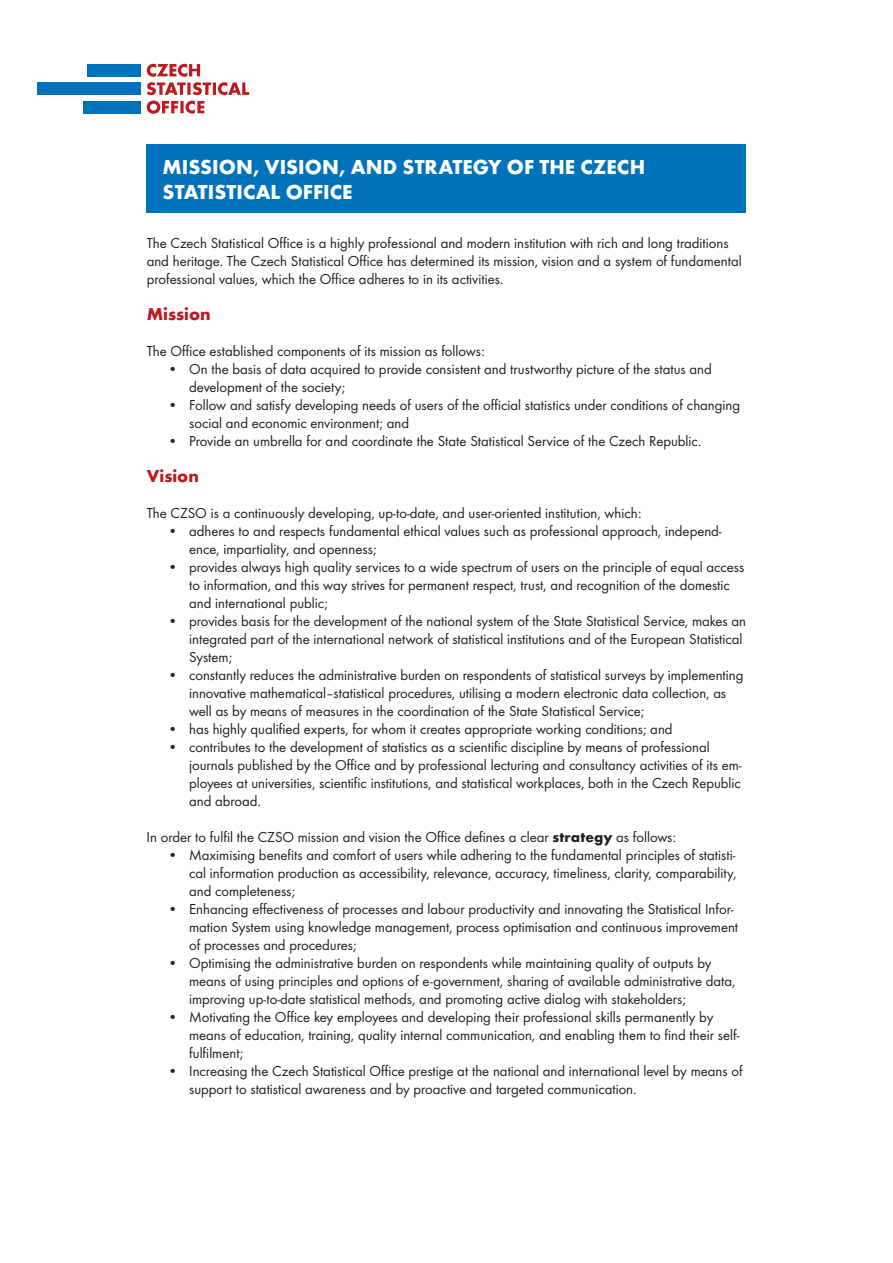
<style>
.page{position:relative;width:893px;height:1263px;background:#fff}
.page>*{position:absolute;margin:0;border:0;box-sizing:border-box;transform-origin:0 0}
.t1{font:700 21px/25.2px "Futura";color:#fff}
.t2{font:700 18px "Futura";color:#bd1a1f}
.t3{font:15px/18px "Futura Boo";color:#231f20}
.s1{font-family:"Futura";font-weight:700}
</style>
<div class="page">
<div style="left:88px;top:64px;width:53px;height:12px;background:#0072bc"></div>
<div style="left:38px;top:83px;width:103px;height:12px;background:#0072bc"></div>
<div style="left:83px;top:101px;width:58px;height:12px;background:#0072bc"></div>
<svg style="left:147px;top:101px;width:57px;height:13px"></svg>
<svg style="left:147px;top:64px;width:102px;height:31px"></svg>
<div style="left:147px;top:145px;width:599px;height:68px;background:#0072bc"></div>
<h1 class="t1" style="left:163px;top:154px;width:484px">MISSION, VISION, AND STRATEGY OF THE CZECH<br>STATISTICAL OFFICE</h1>
<p class="t3" style="left:147px;top:234px;width:597px">The Czech Statistical Office is a highly professional and modern institution with rich and long traditions and heritage. The Czech Statistical Office has determined its mission, vision and a system of fundamental professional values, which the Office adheres to in its activities.</p>
<p class="t2" style="left:147px;top:303px;width:66px">MISSION</p>
<p class="t3" style="left:147px;top:342px;width:340px">The Office established components of its mission as follows:</p>
<p class="t3" style="left:189px;top:360px;width:524px;text-indent:-21px">• On the basis of data acquired to provide consistent and trustworthy picture of the status and development of the society;</p>
<p class="t3" style="left:189px;top:396px;width:552px;text-indent:-21px">• Follow and satisfy developing needs of users of the official statistics under conditions of changing social and economic environment; and</p>
<p class="t3" style="left:168px;top:432px;width:535px">• Provide an umbrella for and coordinate the State Statistical Service of the Czech Republic.</p>
<p class="t2" style="left:147px;top:465px;width:54px">VISION</p>
<p class="t3" style="left:147px;top:504px;width:496px">The CZSO is a continuously developing, up-to-date, and user-oriented institution, which:</p>
<p class="t3" style="left:189px;top:522px;width:534px;text-indent:-21px">• adheres to and respects fundamental ethical values such as professional approach, independ&shy;ence, impartiality, and openness;</p>
<p class="t3" style="left:189px;top:558px;width:557px;text-indent:-21px">• provides always high quality services to a wide spectrum of users on the principle of equal access to information, and this way strives for permanent respect, trust, and recognition of the domestic and international public;</p>
<p class="t3" style="left:189px;top:612px;width:559px;text-indent:-21px">• provides basis for the development of the national system of the State Statistical Service, makes an integrated part of the international network of statistical institutions and of the European Statistical<br>System;</p>
<p class="t3" style="left:189px;top:666px;width:556px;text-indent:-21px">• constantly reduces the administrative burden on respondents of statistical surveys by implementing innovative mathematical–statistical procedures, utilising a modern electronic data collection, as well as by means of measures in the coordination of the State Statistical Service;</p>
<p class="t3" style="left:168px;top:720px;width:506px">• has highly qualified experts, for whom it creates appropriate working conditions; and</p>
<p class="t3" style="left:189px;top:738px;width:554px;text-indent:-21px">• contributes to the development of statistics as a scientific discipline by means of professional journals published by the Office and by professional lecturing and consultancy activities of its em&shy;ployees at universities, scientific institutions, and statistical workplaces, both in the Czech Republic and abroad.</p>
<p class="t3" style="left:147px;top:828px;width:531px">In order to fulfil the CZSO mission and vision the Office defines a clear <span class="s1">STRATEGY</span> as follows:</p>
<p class="t3" style="left:189px;top:846px;width:549px;text-align:justify;text-indent:-21px">• Maximising benefits and comfort of users while adhering to the fundamental principles of statisti&shy;cal information production as accessibility, relevance, accuracy, timeliness, clarity, comparability, and completeness;</p>
<p class="t3" style="left:189px;top:900px;width:551px;text-indent:-21px">• Enhancing effectiveness of processes and labour productivity and innovating the Statistical Infor&shy;mation System using knowledge management, process optimisation and continuous improvement of processes and procedures;</p>
<p class="t3" style="left:189px;top:954px;width:548px;text-indent:-21px">• Optimising the administrative burden on respondents while maintaining quality of outputs by means of using principles and options of e-government, sharing of available administrative data, improving up-to-date statistical methods, and promoting active dialog with stakeholders;</p>
<p class="t3" style="left:189px;top:1008px;width:552px;text-indent:-21px">• Motivating the Office key employees and developing their professional skills permanently by means of education, training, quality internal communication, and enabling them to find their self&shy;fulfilment;</p>
<p class="t3" style="left:189px;top:1062px;width:555px;text-indent:-21px">• Increasing the Czech Statistical Office prestige at the national and international level by means of support to statistical awareness and by proactive and targeted communication.</p>
</div>
